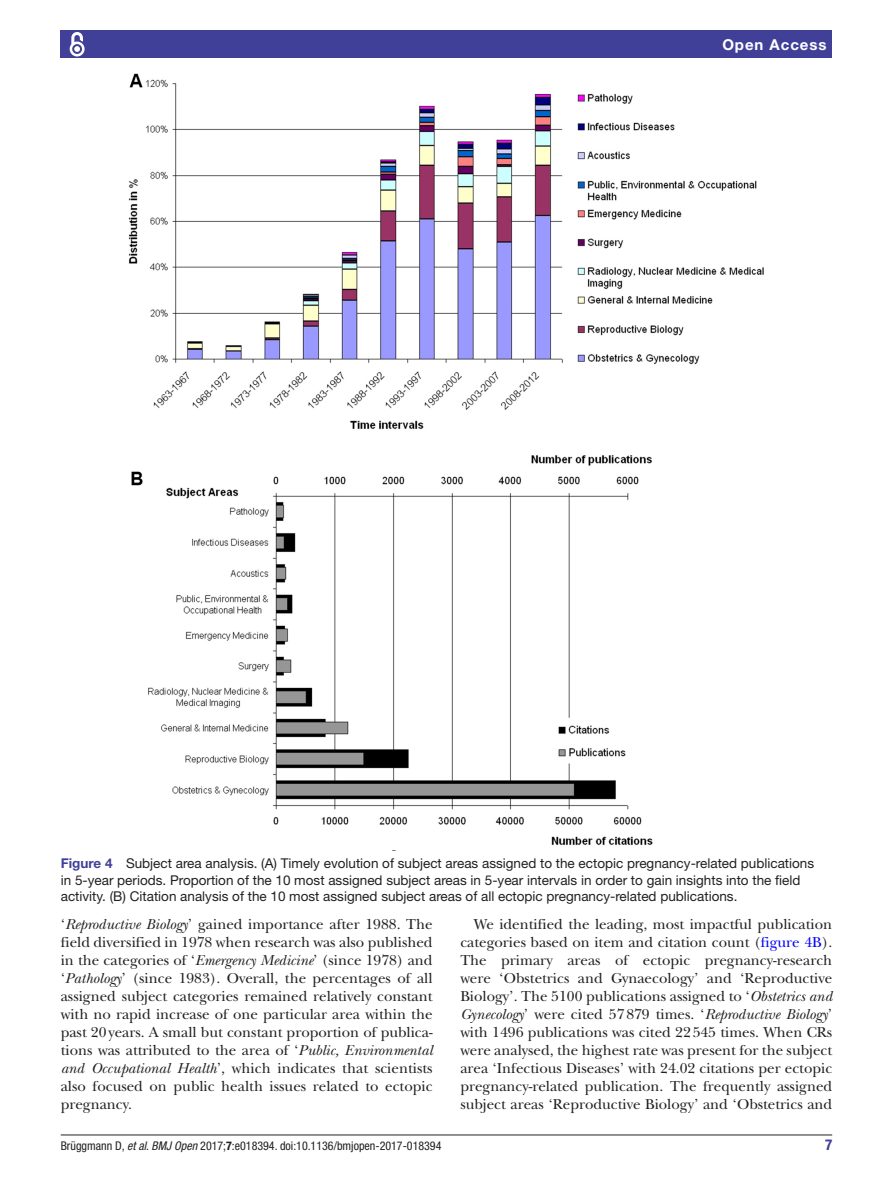
<style>
.page{position:relative;width:893px;height:1191px;background:#fff}
.page>*{position:absolute;margin:0;border:0;box-sizing:border-box;transform-origin:0 0}
.t1{font:15px/18px "New Baskerville";color:#231f20;text-align:justify}
.t2{font:700 15px "Helvetica Neue LT Std";letter-spacing:.065em;color:#fff}
.t3{font:700 condensed 15px "Helvetica Neue LT Std";color:#414099}
.t4{font:13.5px/16.2px "Helvetica Neue LT Std";color:#231f20}
.t5{font:condensed 12px "Helvetica Neue LT Std";color:#231f20}
.s1{font-weight:700;color:#414099}
.s2{font-style:italic}
.s3{color:#00f}
.s4{font-weight:700}
</style>
<div class="page">
<hr style="left:61px;top:1134px;width:771px;height:1px;background:#231f20">
<div style="left:61px;top:31px;width:771px;height:27px;background:#414099"></div>
<svg style="left:69px;top:32px;width:16px;height:25px"></svg>
<img style="left:128px;top:73px;width:636px;height:772px">
<p class="t2" style="left:722px;top:35px;width:106px">Open Access</p>
<p class="t4" style="left:61px;top:855px;width:755px"><span class="s1">Figure 4</span> Subject area analysis. (A) Timely evolution of subject areas assigned to the ectopic pregnancy-related publications in 5-year periods. Proportion of the 10 most assigned subject areas in 5-year intervals in order to gain insights into the field activity. (B) Citation analysis of the 10 most assigned subject areas of all ectopic pregnancy-related publications.</p>
<p class="t1" style="left:61px;top:915px;width:373px">‘<span class="s2">Reproductive Biology</span>’ gained importance after 1988. The field diversified in 1978 when research was also published in the categories of ‘<span class="s2">Emergency Medicine</span>’ (since 1978) and ‘<span class="s2">Pathology</span>’ (since 1983). Overall, the percentages of all assigned subject categories remained relatively constant with no rapid increase of one particular area within the past 20years. A small but constant proportion of publica&shy;tions was attributed to the area of ‘<span class="s2">Public, Environmental and Occupational Health</span>’, which indicates that scientists also focused on public health issues related to ectopic pregnancy.</p>
<p class="t1" style="left:460px;top:915px;width:373px;text-indent:13px">We identified the leading, most impactful publication categories based on item and citation count (<span class="s3">figure 4B</span>).<br>The primary areas of ectopic pregnancy-research were ‘Obstetrics and Gynaecology’ and ‘Reproductive Biology’. The 5100 publications assigned to ‘<span class="s2">Obstetrics and Gynecology</span>’ were cited 57879 times. ‘<span class="s2">Reproductive Biology</span>’ with 1496 publications was cited 22545 times. When CRs were analysed, the highest rate was present for the subject area ‘Infectious Diseases’ with 24.02 citations per ectopic pregnancy-related publication. The frequently assigned subject areas ‘Reproductive Biology’ and ‘Obstetrics and</p>
<p class="t5" style="left:61px;top:1138px;width:382px">Brüggmann D, <span class="s2">et al</span>. <span class="s2">BMJ Open</span> 2017;<span class="s4">7</span>:e018394. doi:10.1136/bmjopen-2017-018394</p>
<p class="t3" style="left:825px;top:1135px;width:9px">7</p>
</div>
